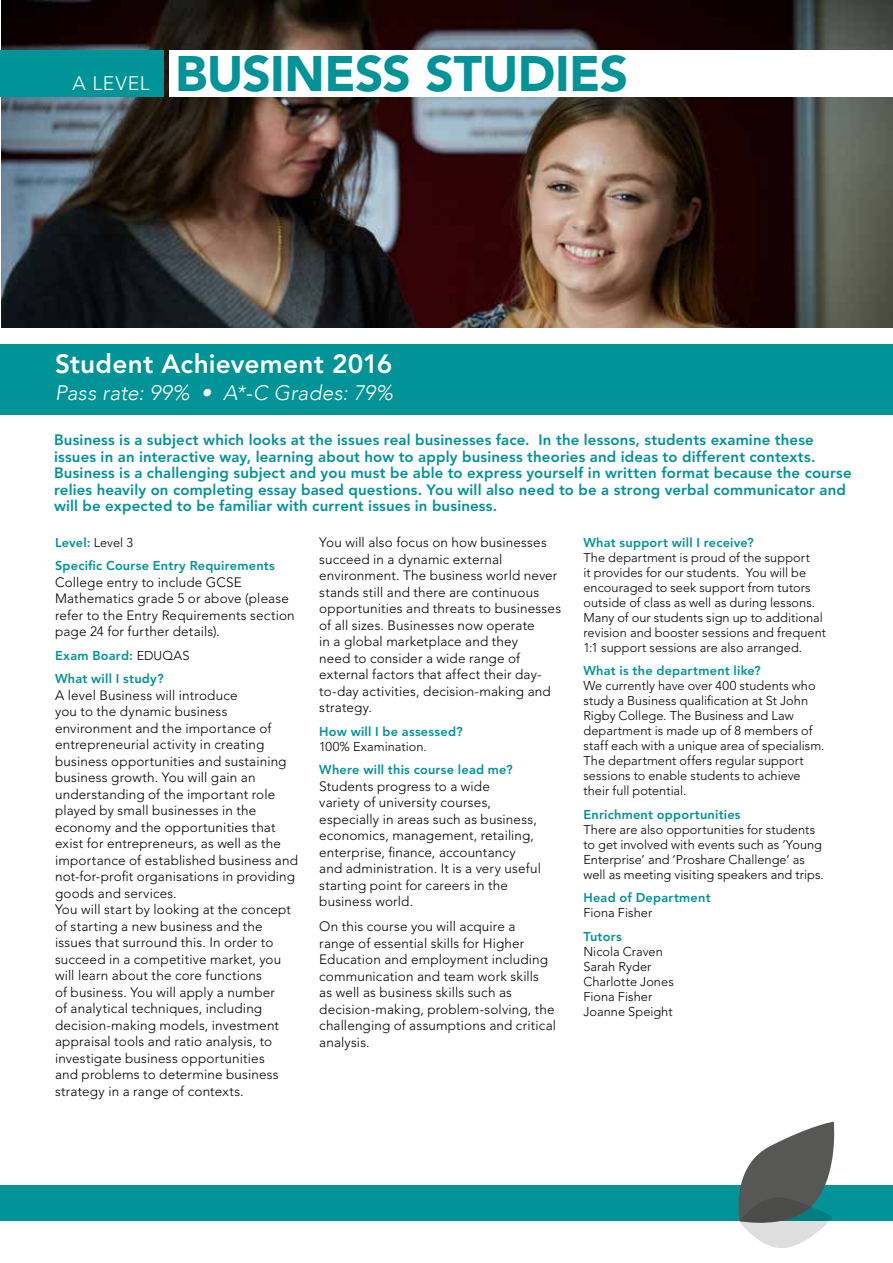
<style>
.page{position:relative;width:893px;height:1263px;background:#fff}
.page>*{position:absolute;margin:0;border:0;box-sizing:border-box;transform-origin:0 0}
.t1{font:900 49.5px "Avenir";letter-spacing:-.01em;color:#009397}
.t2{font:800 26.25px "Avenir";letter-spacing:.01em;color:#fff}
.t3{font:italic 300 21px "Avenir";letter-spacing:.01em;color:#fff}
.t4{font:300 19.5px "Avenir";letter-spacing:.04em;color:#fff}
.t5{font:800 15px/16.5px "Avenir";letter-spacing:.01em;color:#009397}
.t6{font:300 13.5px/16.5px "Avenir";letter-spacing:.01em;color:#000}
.t7{font:300 12.75px/15px "Avenir";letter-spacing:.005em;color:#000}
.t8{font:800 12.75px/23.5px "Avenir";letter-spacing:.02em;color:#009397}
.s1{font-weight:300;color:#000}
</style>
<div class="page">
<img style="left:1px;top:0;width:892px;height:327px">
<div style="left:0;top:344px;width:893px;height:70px;background:#009397"></div>
<div style="left:0;top:50px;width:164px;height:47px;background:#009397"></div>
<div style="left:170px;top:50px;width:723px;height:47px;background:#fff"></div>
<div style="left:0;top:1186px;width:893px;height:35px;background:#009397"></div>
<svg style="left:735px;top:1121px;width:104px;height:127px"></svg>
<h3 class="t4" style="left:72px;top:72px;width:79px">A LEVEL</h3>
<h1 class="t1" style="left:175px;top:44px;width:455px">BUSINESS STUDIES</h1>
<h2 class="t2" style="left:55px;top:348px;width:339px">Student Achievement 2016</h2>
<h3 class="t3" style="left:55px;top:381px;width:339px">Pass rate: 99% • A*-C Grades: 79%</h3>
<p class="t5" style="left:54px;top:432px;width:799px">Business is a subject which looks at the issues real businesses face. In the lessons, students examine these issues in an interactive way, learning about how to apply business theories and ideas to different contexts.<br>Business is a challenging subject and you must be able to express yourself in written format because the course relies heavily on completing essay based questions. You will also need to be a strong verbal communicator and will be expected to be familiar with current issues in business.</p>
<p class="t8" style="left:55px;top:530px;width:221px">Level: <span class="s1">Level 3<br></span>Specific Course Entry Requirements</p>
<p class="t6" style="left:55px;top:574px;width:241px">College entry to include GCSE Mathematics grade 5 or above (please refer to the Entry Requirements section page 24 for further details).</p>
<p class="t8" style="left:55px;top:643px;width:136px">Exam Board: <span class="s1">EDUQAS<br></span>What will I study?</p>
<p class="t6" style="left:55px;top:687px;width:244px">A level Business will introduce<br>you to the dynamic business environment and the importance of entrepreneurial activity in creating business opportunities and sustaining business growth. You will gain an understanding of the important role played by small businesses in the economy and the opportunities that exist for entrepreneurs, as well as the importance of established business and not-for-profit organisations in providing goods and services.<br>You will start by looking at the concept of starting a new business and the issues that surround this. In order to succeed in a competitive market, you will learn about the core functions<br>of business. You will apply a number<br>of analytical techniques, including decision-making models, investment appraisal tools and ratio analysis, to investigate business opportunities<br>and problems to determine business strategy in a range of contexts.</p>
<p class="t6" style="left:319px;top:534px;width:243px">You will also focus on how businesses succeed in a dynamic external environment. The business world never stands still and there are continuous opportunities and threats to businesses of all sizes. Businesses now operate<br>in a global marketplace and they<br>need to consider a wide range of external factors that affect their day&shy;to-day activities, decision-making and strategy.</p>
<p class="t8" style="left:319px;top:719px;width:145px">How will I be assessed?</p>
<p class="t7" style="left:319px;top:739px;width:109px">100% Examination.</p>
<p class="t8" style="left:319px;top:758px;width:195px">Where will this course lead me?</p>
<p class="t6" style="left:319px;top:778px;width:223px">Students progress to a wide<br>variety of university courses, especially in areas such as business, economics, management, retailing, enterprise, finance, accountancy and administration. It is a very useful starting point for careers in the business world.</p>
<p class="t6" style="left:319px;top:918px;width:238px">On this course you will acquire a<br>range of essential skills for Higher Education and employment including communication and team work skills<br>as well as business skills such as decision-making, problem-solving, the challenging of assumptions and critical analysis.</p>
<p class="t8" style="left:583px;top:530px;width:172px">What support will I receive?</p>
<p class="t7" style="left:583px;top:550px;width:244px">The department is proud of the support<br>it provides for our students. You will be encouraged to seek support from tutors outside of class as well as during lessons.<br>Many of our students sign up to additional revision and booster sessions and frequent 1:1 support sessions are also arranged.</p>
<p class="t8" style="left:583px;top:659px;width:179px">What is the department like?</p>
<p class="t7" style="left:583px;top:678px;width:242px">We currently have over 400 students who study a Business qualification at St John Rigby College. The Business and Law department is made up of 8 members of staff each with a unique area of specialism.<br>The department offers regular support sessions to enable students to achieve their full potential.</p>
<p class="t8" style="left:583px;top:802px;width:159px">Enrichment opportunities</p>
<p class="t7" style="left:583px;top:822px;width:242px">There are also opportunities for students to get involved with events such as ‘Young Enterprise’ and ‘Proshare Challenge’ as well as meeting visiting speakers and trips.</p>
<p class="t8" style="left:583px;top:886px;width:129px">Head of Department</p>
<p class="t7" style="left:583px;top:905px;width:70px">Fiona Fisher</p>
<p class="t8" style="left:583px;top:924px;width:40px">Tutors</p>
<p class="t7" style="left:583px;top:943px;width:92px">Nicola Craven<br>Sarah Ryder<br>Charlotte Jones<br>Fiona Fisher<br>Joanne Speight</p>
</div>
